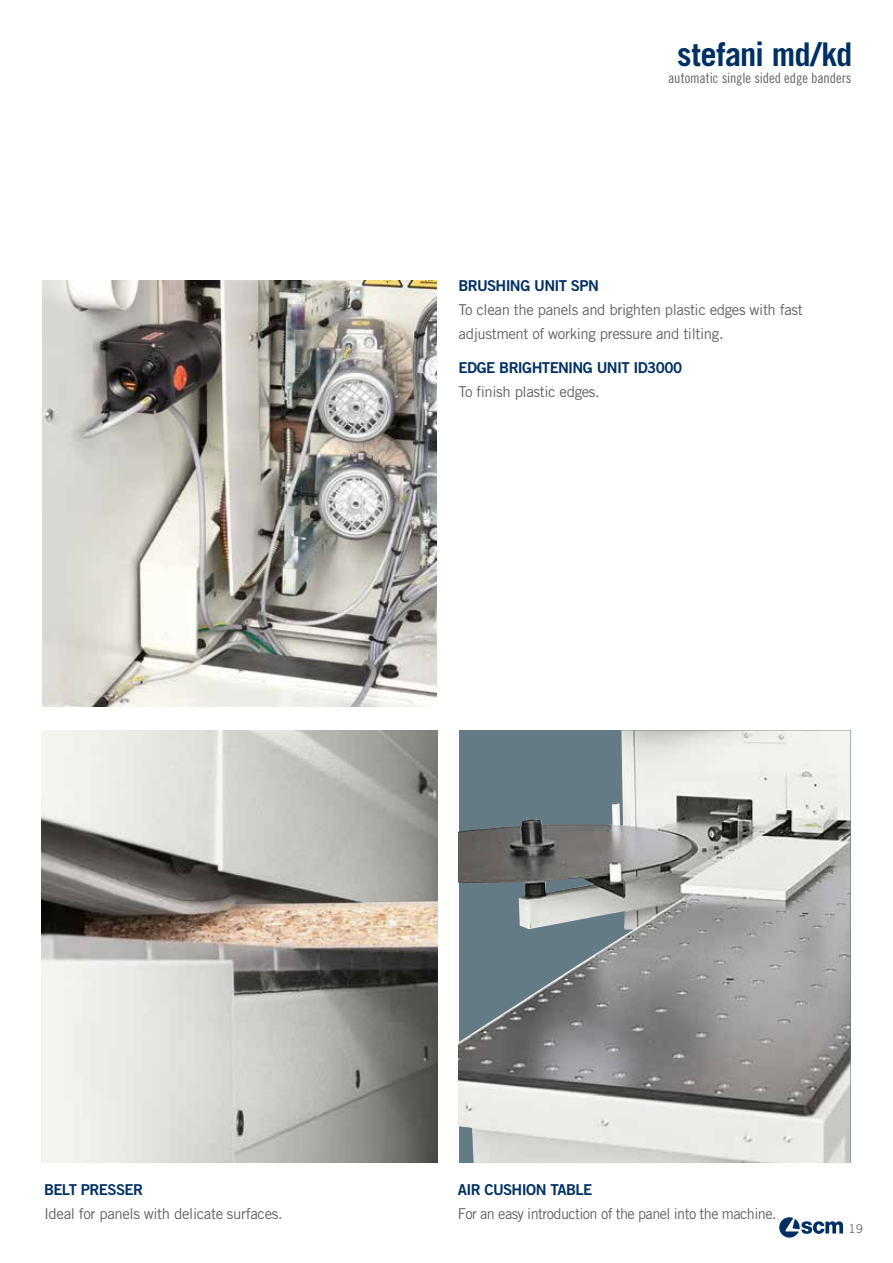
<style>
.page{position:relative;width:893px;height:1263px;background:#fff}
.page>*{position:absolute;margin:0;border:0;box-sizing:border-box;transform-origin:0 0}
.t1{font:700 32.55px "Trade Gothic LT Std";letter-spacing:-.02em;color:#003063}
.t2{font:15px/24px "Trade Gothic LT Std";letter-spacing:-.025em;color:#646363}
.t3{font:15px "Trade Gothic LT Std Bd 2";letter-spacing:-.045em;color:#003063}
.t4{font:14.4px "Trade Gothic LT Std Cn 18";letter-spacing:-.005em;color:#646363}
.t5{font:12px "Trade Gothic LT Std";color:#646363}
</style>
<div class="page">
<img style="left:458px;top:730px;width:392px;height:433px">
<img style="left:43px;top:280px;width:394px;height:426px">
<img style="left:41px;top:730px;width:397px;height:433px">
<svg style="left:779px;top:1217px;width:64px;height:20px"></svg>
<h1 class="t1" style="left:677px;top:34px;width:177px">stefani md/kd</h1>
<p class="t4" style="left:668px;top:70px;width:185px">automatic single sided edge banders</p>
<p class="t3" style="left:459px;top:276px;width:142px">BRUSHING UNIT SPN</p>
<p class="t2" style="left:459px;top:297px;width:346px">To clean the panels and brighten plastic edges with fast adjustment of working pressure and tilting.</p>
<p class="t3" style="left:459px;top:358px;width:225px">EDGE BRIGHTENING UNIT ID3000</p>
<p class="t2" style="left:459px;top:379px;width:143px">To finish plastic edges.</p>
<p class="t3" style="left:44px;top:1180px;width:101px">BELT PRESSER</p>
<p class="t2" style="left:44px;top:1201px;width:240px">Ideal for panels with delicate surfaces.</p>
<p class="t3" style="left:458px;top:1180px;width:136px">AIR CUSHION TABLE</p>
<p class="t2" style="left:458px;top:1201px;width:320px">For an easy introduction of the panel into the machine.</p>
<p class="t5" style="left:848px;top:1222px;width:16px">19</p>
</div>
